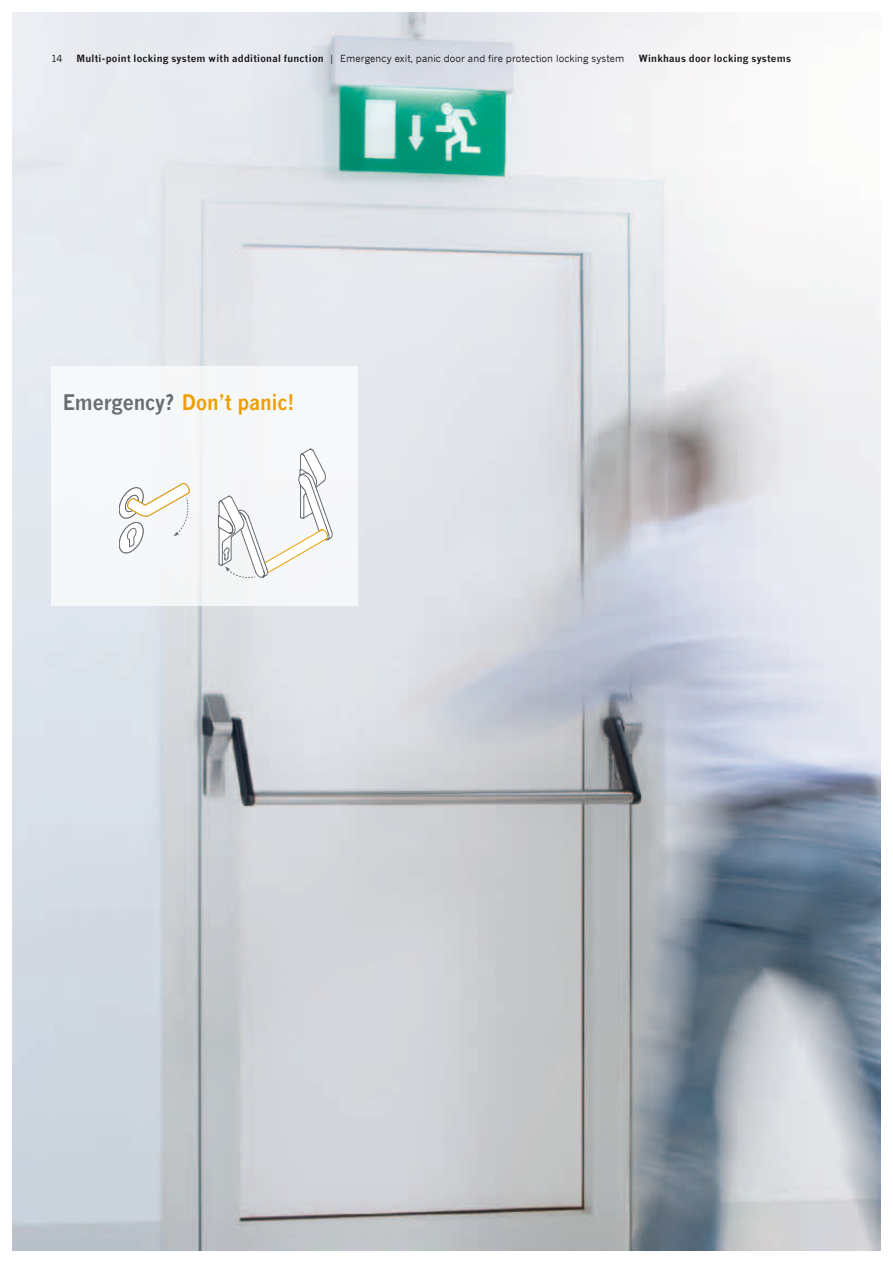
<style>
.page{position:relative;width:893px;height:1263px;background:#fff}
.page>*{position:absolute;margin:0;border:0;box-sizing:border-box;transform-origin:0 0}
.t1{font:700 21px "News Gothic";color:#ed9f00;scale:.92 1}
.t2{font:9.75px "News Gothic";letter-spacing:.005em;color:#1a171c}
.t3{font:700 9.75px "News Gothic";letter-spacing:.025em;color:#1a171c}
.s1{font-weight:700}
.s2{color:#676d72}
</style>
<div class="page">
<img style="left:13px;top:13px;width:867px;height:1237px">
<div style="left:51px;top:366px;width:306px;height:240px;background:#f6f7f9"></div>
<svg style="left:119px;top:483px;width:71px;height:71px"></svg>
<svg style="left:218px;top:449px;width:114px;height:129px"></svg>
<p class="t2" style="left:51px;top:52px;width:13px">14</p>
<p class="t2" style="left:77px;top:52px;width:549px"><span class="s1">Multi-point locking system with additional function</span> | Emergency exit, panic door and fire protection locking system</p>
<p class="t3" style="left:639px;top:52px;width:153px">Winkhaus door locking systems</p>
<h1 class="t1" style="left:63px;top:388px;width:253px"><span class="s2">Emergency?</span> Don’t panic!</h1>
</div>
